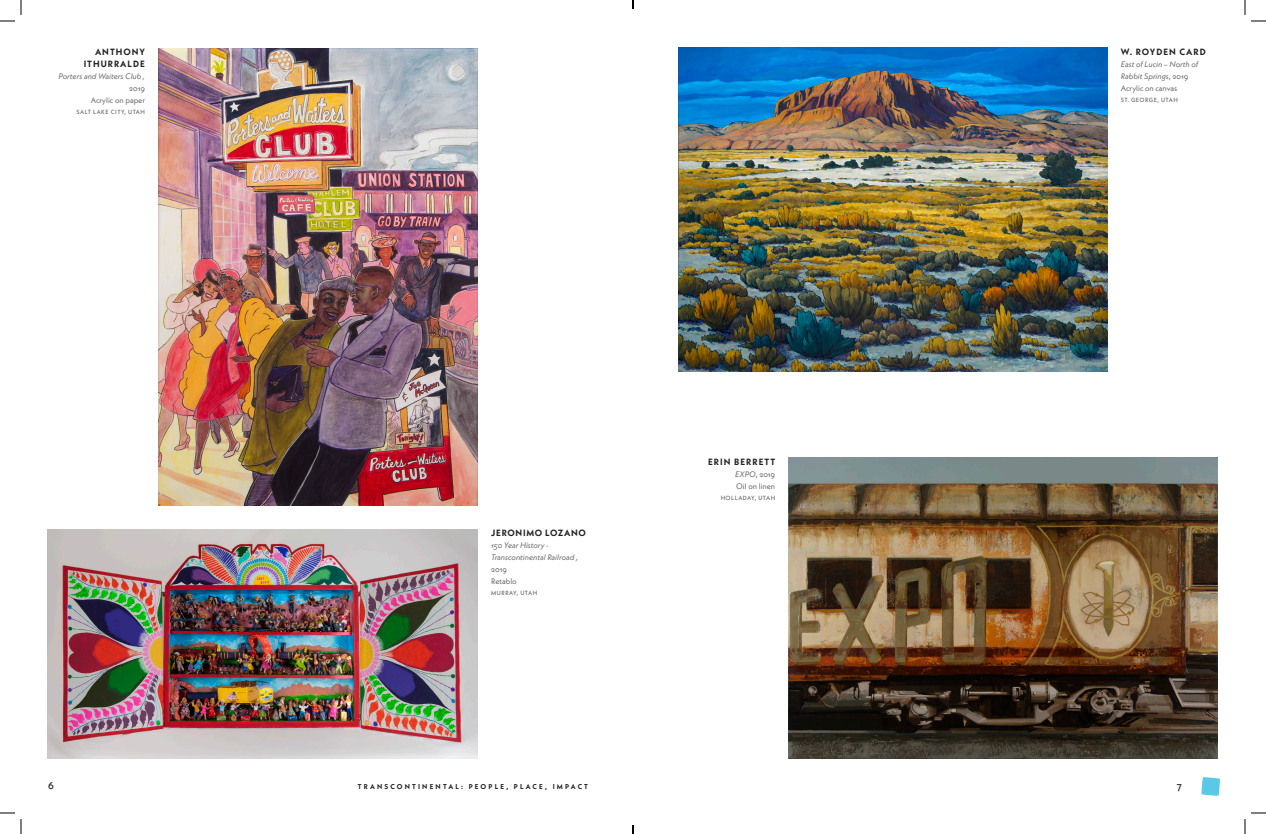
<style>
.page{position:relative;width:1266px;height:834px;background:#fff}
.page>*{position:absolute;margin:0;border:0;box-sizing:border-box;transform-origin:0 0}
.t1{font:500 10px "Neue Kabel";color:#231f20}
.t2{font:700 9px/12px "Neue Kabel";letter-spacing:.11em;color:#231f20;text-align:right}
.t3{font:700 9px "Neue Kabel";letter-spacing:.08em;color:#231f20}
.t4{font:italic 8px/12px "Neue Kabel";color:#6c6d70}
.t5{font:8px "Neue Kabel";color:#6c6d70}
.t6{font:700 7px "Neue Kabel";letter-spacing:.31em;color:#231f20}
.t7{font:500 6px "Neue Kabel";letter-spacing:.085em;color:#6c6d70}
.s1{font-style:normal}
.s2{font-style:italic}
</style>
<div class="page">
<img style="left:789px;top:458px;width:429px;height:301px">
<div style="left:1201px;top:777px;width:19px;height:19px;background:#59c9e7;border-radius:2px"></div>
<img style="left:48px;top:529px;width:429px;height:230px">
<img style="left:159px;top:48px;width:318px;height:458px">
<img style="left:678px;top:48px;width:429px;height:323px">
<svg style="left:0;top:0;width:22px;height:22px"></svg>
<svg style="left:0;top:812px;width:22px;height:22px"></svg>
<svg style="left:1244px;top:0;width:22px;height:22px"></svg>
<svg style="left:1244px;top:812px;width:22px;height:22px"></svg>
<svg style="left:632px;top:0;width:2px;height:9px"></svg>
<svg style="left:632px;top:825px;width:2px;height:9px"></svg>
<p class="t2" style="left:84px;top:46px;width:63px">ANTHONY<br>ITHURRALDE</p>
<p class="t4" style="left:59px;top:70px;width:88px;text-align:right">Porters and Waiters Club ,<br><span class="s1">2019</span></p>
<p class="t5" style="left:91px;top:95px;width:56px">Acrylic on paper</p>
<p class="t7" style="left:77px;top:108px;width:70px">SALT LAKE CITY, UTAH</p>
<p class="t3" style="left:491px;top:527px;width:96px">JERONIMO LOZANO</p>
<p class="t4" style="left:491px;top:539px;width:88px">150 Year History -<br>Transcontinental Railroad ,<br><span class="s1">2019</span></p>
<p class="t5" style="left:491px;top:576px;width:27px">Retablo</p>
<p class="t7" style="left:491px;top:589px;width:48px">MURRAY, UTAH</p>
<p class="t2" style="left:708px;top:455px;width:69px">ERIN BERRETT</p>
<p class="t5" style="left:735px;top:469px;width:41px"><span class="s2">EXPO</span>, 2019</p>
<p class="t5" style="left:736px;top:481px;width:41px">Oil on linen</p>
<p class="t7" style="left:721px;top:494px;width:56px">HOLLADAY, UTAH</p>
<p class="t2" style="left:1121px;top:46px;width:86px">W. ROYDEN CARD</p>
<p class="t4" style="left:1121px;top:58px;width:79px">East of Lucin – North of<br>Rabbit Springs<span class="s1">, 2019</span></p>
<p class="t5" style="left:1121px;top:83px;width:58px">Acrylic on canvas</p>
<p class="t7" style="left:1121px;top:96px;width:58px">ST. GEORGE, UTAH</p>
<p class="t1" style="left:48px;top:779px;width:7px">6</p>
<p class="t6" style="left:358px;top:782px;width:232px">TRANSCONTINENTAL: PEOPLE, PLACE, IMPACT</p>
<p class="t1" style="left:1177px;top:779px;width:7px">7</p>
</div>
